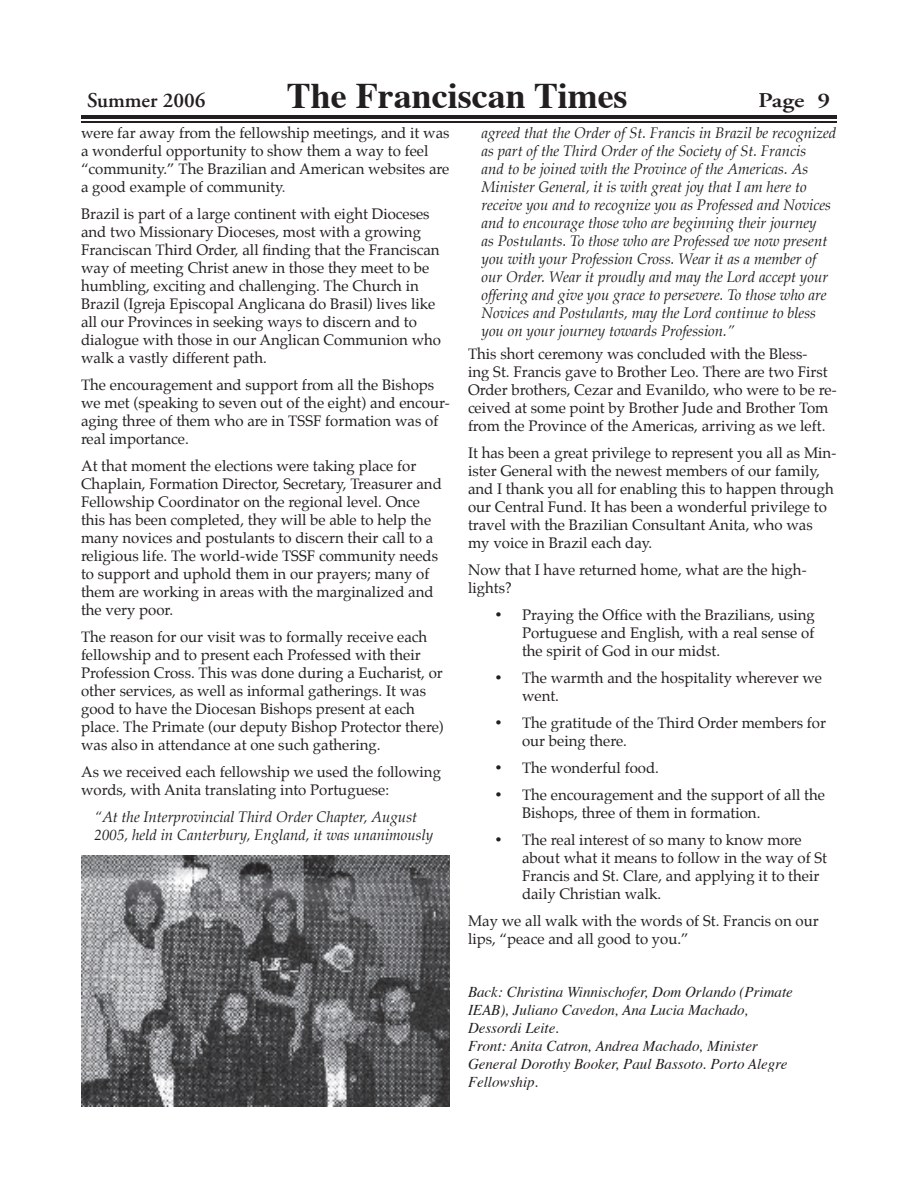
<style>
.page{position:relative;width:918px;height:1188px;background:#fff}
.page>*{position:absolute;margin:0;border:0;box-sizing:border-box;transform-origin:0 0}
.t1{font:700 36px "Times";color:#231f20}
.t2{font:600 21px "Adobe Garamond";color:#231f20}
.t3{font:600 21px "Adobe Garamond";color:#231f20;scale:1.2 1}
.t4{font:15px/18px "Palatino";color:#231f20}
.t5{font:italic 15px/18px "Palatino";color:#231f20}
.t6{font:italic 15px/18px "Times";color:#231f20}
.s1{color:#33338e}
</style>
<div class="page">
<hr style="left:81px;top:115px;width:756px;height:4px;background:#231f20">
<hr style="left:81px;top:121px;width:756px;height:1px;background:#231f20">
<img style="left:81px;top:856px;width:369px;height:251px">
<h2 class="t2" style="left:87px;top:88px;width:120px">Summer 2006</h2>
<h1 class="t1" style="left:287px;top:61px;width:342px">The Franciscan Times</h1>
<h2 class="t3" style="left:758px;top:88px;width:62px">Page 9</h2>
<p class="t4" style="left:81px;top:125px;width:370px">were far away from the fellowship meetings, and it was a wonderful opportunity to show them a way to feel “community.” The Brazilian and American websites are a good example of community<span class="s1">.</span></p>
<p class="t4" style="left:81px;top:206px;width:362px">Brazil is part of a large continent with eight Dioceses and two Missionary Dioceses, most with a growing Franciscan Third Order, all finding that the Franciscan way of meeting Christ anew in those they meet to be humbling, exciting and challenging. The Church in Brazil (Igreja Episcopal Anglicana do Brasil) lives like all our Provinces in seeking ways to discern and to dialogue with those in our Anglican Communion who walk a vastly different path.</p>
<p class="t4" style="left:81px;top:377px;width:370px">The encouragement and support from all the Bishops we met (speaking to seven out of the eight) and encour&shy;aging three of them who are in TSSF formation was of real importance.</p>
<p class="t4" style="left:81px;top:458px;width:362px">At that moment the elections were taking place for Chaplain, Formation Director, Secretary, Treasurer and Fellowship Coordinator on the regional level. Once this has been completed, they will be able to help the many novices and postulants to discern their call to a religious life. The world-wide TSSF community needs to support and uphold them in our prayers; many of them are working in areas with the marginalized and the very poor.</p>
<p class="t4" style="left:81px;top:629px;width:364px">The reason for our visit was to formally receive each fellowship and to present each Professed with their Profession Cross. This was done during a Eucharist, or other services, as well as informal gatherings. It was good to have the Diocesan Bishops present at each place. The Primate (our deputy Bishop Protector there) was also in attendance at one such gathering.</p>
<p class="t4" style="left:81px;top:764px;width:362px">As we received each fellowship we used the following words, with Anita translating into Portuguese:</p>
<p class="t5" style="left:94px;top:810px;width:340px">“At the Interprovincial Third Order Chapter, August<br>2005, held in Canterbury, England, it was unanimously</p>
<p class="t5" style="left:482px;top:126px;width:356px">agreed that the Order of St. Francis in Brazil be recognized as part of the Third Order of the Society of St. Francis<br>and to be joined with the Province of the Americas. As Minister General, it is with great joy that I am here to receive you and to recognize you as Professed and Novices and to encourage those who are beginning their journey<br>as Postulants. To those who are Professed we now present you with your Profession Cross. Wear it as a member of our Order. Wear it proudly and may the Lord accept your offering and give you grace to persevere. To those who are Novices and Postulants, may the Lord continue to bless you on your journey towards Profession.”</p>
<p class="t4" style="left:468px;top:346px;width:370px">This short ceremony was concluded with the Bless-<br>ing St. Francis gave to Brother Leo. There are two First Order brothers, Cezar and Evanildo, who were to be re&shy;ceived at some point by Brother Jude and Brother Tom from the Province of the Americas, arriving as we left.</p>
<p class="t4" style="left:468px;top:445px;width:370px">It has been a great privilege to represent you all as Min&shy;ister General with the newest members of our family, and I thank you all for enabling this to happen through our Central Fund. It has been a wonderful privilege to travel with the Brazilian Consultant Anita, who was my voice in Brazil each day.</p>
<p class="t4" style="left:468px;top:562px;width:340px">Now that I have returned home, what are the high&shy;lights?</p>
<p class="t4" style="left:522px;top:607px;width:294px;text-align:justify;text-indent:-27px">• Praying the Office with the Brazilians, using Portuguese and English, with a real sense of the spirit of God in our midst.</p>
<p class="t4" style="left:522px;top:670px;width:302px;text-indent:-27px">• The warmth and the hospitality wherever we went.</p>
<p class="t4" style="left:522px;top:715px;width:306px;text-indent:-27px">• The gratitude of the Third Order members for our being there.</p>
<p class="t4" style="left:495px;top:760px;width:166px">• The wonderful food.</p>
<p class="t4" style="left:522px;top:787px;width:305px;text-indent:-27px">• The encouragement and the support of all the<br>Bishops, three of them in formation.</p>
<p class="t4" style="left:522px;top:832px;width:307px;text-indent:-27px">• The real interest of so many to know more about what it means to follow in the way of St Francis and St. Clare, and applying it to their daily Christian walk.</p>
<p class="t4" style="left:468px;top:913px;width:352px">May we all walk with the words of St. Francis on our lips, “peace and all good to you.”</p>
<p class="t6" style="left:468px;top:982px;width:326px">Back: Christina Winnischofer, Dom Orlando (Primate IEAB), Juliano Cavedon, Ana Lucia Machado, Dessordi Leite.<br>Front: Anita Catron, Andrea Machado, Minister General Dorothy Booker, Paul Bassoto. Porto Alegre Fellowship.</p>
</div>
